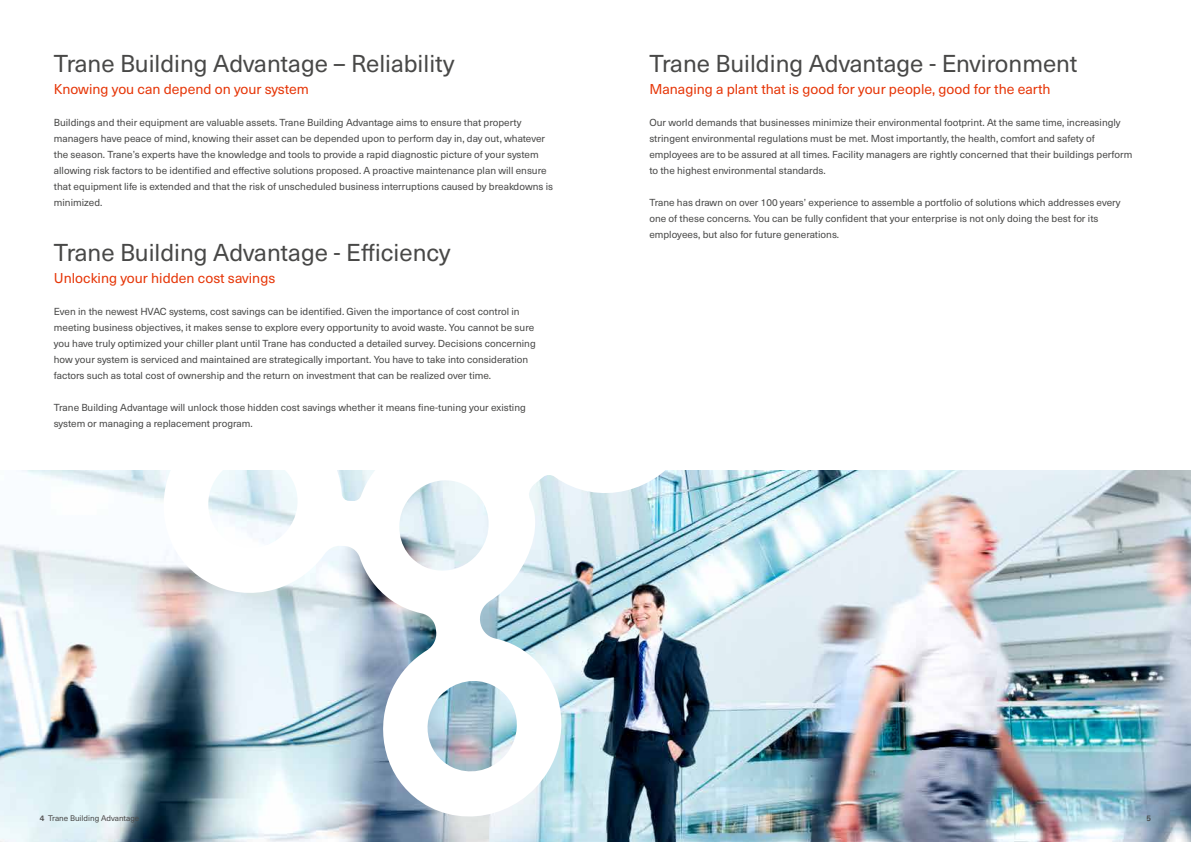
<style>
.page{position:relative;width:1191px;height:842px;background:#fff}
.page>*{position:absolute;margin:0;border:0;box-sizing:border-box;transform-origin:0 0}
.t1{font:24px "Neue Haas Unica W1 G";color:#484847}
.t2{font:14px "Neue Haas Unica W1 G";color:#e63608}
.t3{font:10px/16px "Neue Haas Unica W1 G";color:#484847}
.t4{font:8px "Neue Haas Unica W1 G";color:#484847}
.t5{font:500 8px "Neue Haas Unica W1 G";color:#484847}
.s1{font-weight:500}
</style>
<div class="page">
<img style="left:0;top:471px;width:1191px;height:371px">
<img style="left:151px;top:470px;width:555px;height:361px">
<h1 class="t1" style="left:54px;top:46px;width:402px">Trane Building Advantage – Reliability</h1>
<h2 class="t2" style="left:54px;top:79px;width:256px">Knowing you can depend on your system</h2>
<p class="t3" style="left:54px;top:114px;width:501px">Buildings and their equipment are valuable assets. Trane Building Advantage aims to ensure that property managers have peace of mind, knowing their asset can be depended upon to perform day in, day out, whatever the season. Trane’s experts have the knowledge and tools to provide a rapid diagnostic picture of your system allowing risk factors to be identified and effective solutions proposed. A proactive maintenance plan will ensure that equipment life is extended and that the risk of unscheduled business interruptions caused by breakdowns is minimized.</p>
<h1 class="t1" style="left:54px;top:235px;width:398px">Trane Building Advantage - Efficiency</h1>
<h2 class="t2" style="left:54px;top:267px;width:223px">Unlocking your hidden cost savings</h2>
<p class="t3" style="left:54px;top:303px;width:483px">Even in the newest HVAC systems, cost savings can be identified. Given the importance of cost control in meeting business objectives, it makes sense to explore every opportunity to avoid waste. You cannot be sure you have truly optimized your chiller plant until Trane has conducted a detailed survey. Decisions concerning how your system is serviced and maintained are strategically important. You have to take into consideration factors such as total cost of ownership and the return on investment that can be realized over time.</p>
<p class="t3" style="left:54px;top:399px;width:473px">Trane Building Advantage will unlock those hidden cost savings whether it means fine-tuning your existing system or managing a replacement program.</p>
<h1 class="t1" style="left:649px;top:46px;width:430px">Trane Building Advantage - Environment</h1>
<h2 class="t2" style="left:649px;top:79px;width:403px">Managing a plant that is good for your people, good for the earth</h2>
<p class="t3" style="left:649px;top:114px;width:484px">Our world demands that businesses minimize their environmental footprint. At the same time, increasingly stringent environmental regulations must be met. Most importantly, the health, comfort and safety of employees are to be assured at all times. Facility managers are rightly concerned that their buildings perform to the highest environmental standards.</p>
<p class="t3" style="left:649px;top:194px;width:473px">Trane has drawn on over 100 years’ experience to assemble a portfolio of solutions which addresses every one of these concerns. You can be fully confident that your enterprise is not only doing the best for its employees, but also for future generations.</p>
<p class="t4" style="left:40px;top:812px;width:101px"><span class="s1">4</span> Trane Building Advantage</p>
<p class="t5" style="left:1146px;top:812px;width:6px">5</p>
</div>
